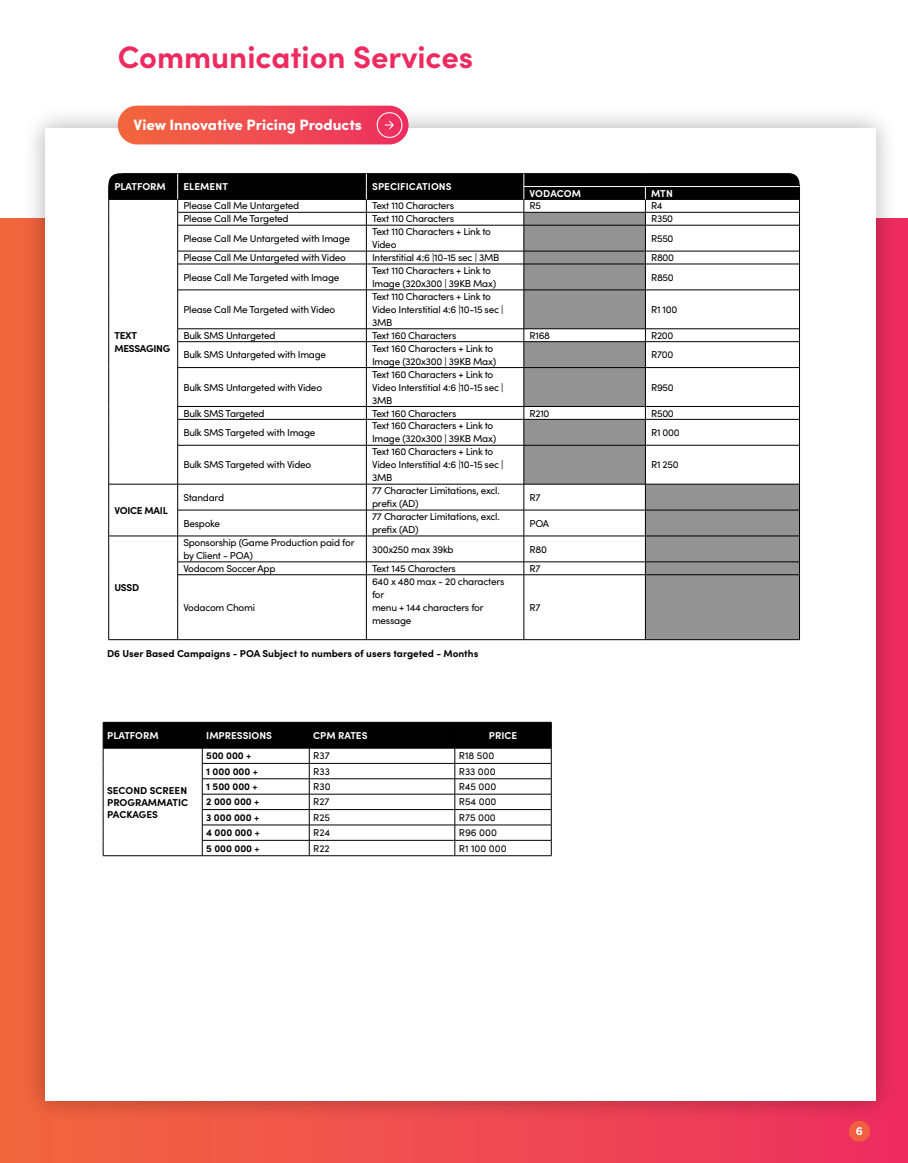
<style>
.page{position:relative;width:908px;height:1163px;background:#fff}
.page>*{position:absolute;margin:0;border:0;box-sizing:border-box;transform-origin:0 0}
.t1{font:700 31px "Sofia Pro";color:#ee2a5f}
.t2{font:900 15px "Sofia Pro";color:#fff}
.t3{font:700 12px "Sofia Pro";color:#fff}
.Paragraph_Style_1{font:10px/13px "Sofia Pro";letter-spacing:-.025em;color:#000}
.Paragraph_Style_1-2{font:700 10px/12px "Sofia Pro";color:#000;text-align:justify}
.Paragraph_Style_1-3{font:700 10px "Sofia Pro";color:#fff}
.Paragraph_Style_1-4{font:700 10px/13px "Sofia Pro";letter-spacing:-.025em;color:#000}
</style>
<div class="page">
<div style="left:0;top:218px;width:907px;height:944px;background:linear-gradient(to right,#f2683e,#ee2f61)"></div>
<div style="left:22px;top:105px;width:875px;height:1017px;background:#000;opacity:.3"></div>
<div style="left:45px;top:128px;width:829px;height:972px;background:#fff"></div>
<div style="left:118px;top:106px;width:290px;height:38px;background:linear-gradient(to right,#f2683e,#ee3061);border-radius:19px"></div>
<svg style="left:376px;top:112px;width:26px;height:26px"></svg>
<hr style="left:108px;top:639px;width:70px;height:1px;background:#000">
<hr style="left:178px;top:639px;width:188px;height:1px;background:#000">
<hr style="left:366px;top:639px;width:157px;height:1px;background:#000">
<hr style="left:523px;top:639px;width:122px;height:1px;background:#000">
<hr style="left:645px;top:639px;width:154px;height:1px;background:#000">
<svg style="left:108px;top:173px;width:692px;height:466px"></svg>
<svg style="left:103px;top:722px;width:449px;height:133px"></svg>
<hr style="left:103px;top:855px;width:99px;height:1px;background:#000">
<hr style="left:202px;top:855px;width:107px;height:1px;background:#000">
<hr style="left:309px;top:855px;width:145px;height:1px;background:#000">
<hr style="left:454px;top:855px;width:97px;height:1px;background:#000">
<hr style="left:103px;top:722px;width:99px;height:1px;background:#000">
<hr style="left:202px;top:722px;width:107px;height:1px;background:#000">
<hr style="left:309px;top:722px;width:145px;height:1px;background:#000">
<hr style="left:454px;top:722px;width:97px;height:1px;background:#000">
<div style="left:848px;top:1120px;width:21px;height:21px;background:#f15e40;border-radius:50%"></div>
<p class="t1" style="left:118px;top:33px;width:357px">Communication Services</p>
<p class="t2" style="left:133px;top:113px;width:230px">View Innovative Pricing Products</p>
<p class="Paragraph_Style_1-3" style="left:114px;top:179px;width:53px">PLATFORM</p>
<p class="Paragraph_Style_1-3" style="left:183px;top:179px;width:46px">ELEMENT</p>
<p class="Paragraph_Style_1-3" style="left:372px;top:179px;width:81px">SPECIFICATIONS</p>
<p class="Paragraph_Style_1-3" style="left:529px;top:185px;width:53px">VODACOM</p>
<p class="Paragraph_Style_1-3" style="left:650px;top:185px;width:23px">MTN</p>
<p class="Paragraph_Style_1-4" style="left:114px;top:328px;width:58px">TEXT<br>MESSAGING</p>
<p class="Paragraph_Style_1-4" style="left:114px;top:503px;width:55px">VOICE MAIL</p>
<p class="Paragraph_Style_1-2" style="left:114px;top:581px;width:26px">USSD</p>
<p class="Paragraph_Style_1" style="left:183px;top:199px;width:117px">Please Call Me Untargeted</p>
<p class="Paragraph_Style_1" style="left:372px;top:199px;width:84px">Text 110 Characters</p>
<p class="Paragraph_Style_1" style="left:529px;top:199px;width:13px">R5</p>
<p class="Paragraph_Style_1" style="left:650px;top:199px;width:13px">R4</p>
<p class="Paragraph_Style_1" style="left:183px;top:212px;width:107px">Please Call Me Targeted</p>
<p class="Paragraph_Style_1" style="left:372px;top:212px;width:84px">Text 110 Characters</p>
<p class="Paragraph_Style_1" style="left:650px;top:212px;width:24px">R350</p>
<p class="Paragraph_Style_1" style="left:183px;top:231px;width:168px">Please Call Me Untargeted with Image</p>
<p class="Paragraph_Style_1" style="left:372px;top:225px;width:120px">Text 110 Characters + Link to<br>Video</p>
<p class="Paragraph_Style_1" style="left:650px;top:231px;width:24px">R550</p>
<p class="Paragraph_Style_1" style="left:183px;top:250px;width:164px">Please Call Me Untargeted with Video</p>
<p class="Paragraph_Style_1" style="left:372px;top:250px;width:129px">Interstitial 4:6 |10-15 sec | 3MB</p>
<p class="Paragraph_Style_1" style="left:650px;top:250px;width:25px">R800</p>
<p class="Paragraph_Style_1" style="left:183px;top:270px;width:157px">Please Call Me Targeted with Image</p>
<p class="Paragraph_Style_1" style="left:372px;top:263px;width:126px">Text 110 Characters + Link to<br>Image (320x300 | 39KB Max)</p>
<p class="Paragraph_Style_1" style="left:650px;top:270px;width:24px">R850</p>
<p class="Paragraph_Style_1" style="left:183px;top:302px;width:153px">Please Call Me Targeted with Video</p>
<p class="Paragraph_Style_1" style="left:372px;top:289px;width:133px">Text 110 Characters + Link to<br>Video Interstitial 4:6 |10-15 sec |<br>3MB</p>
<p class="Paragraph_Style_1" style="left:650px;top:302px;width:28px">R1 100</p>
<p class="Paragraph_Style_1" style="left:183px;top:328px;width:94px">Bulk SMS Untargeted</p>
<p class="Paragraph_Style_1" style="left:372px;top:328px;width:86px">Text 160 Characters</p>
<p class="Paragraph_Style_1" style="left:529px;top:328px;width:22px">R168</p>
<p class="Paragraph_Style_1" style="left:650px;top:328px;width:24px">R200</p>
<p class="Paragraph_Style_1" style="left:183px;top:347px;width:144px">Bulk SMS Untargeted with Image</p>
<p class="Paragraph_Style_1" style="left:372px;top:341px;width:126px">Text 160 Characters + Link to<br>Image (320x300 | 39KB Max)</p>
<p class="Paragraph_Style_1" style="left:650px;top:347px;width:24px">R700</p>
<p class="Paragraph_Style_1" style="left:183px;top:380px;width:140px">Bulk SMS Untargeted with Video</p>
<p class="Paragraph_Style_1" style="left:372px;top:367px;width:133px">Text 160 Characters + Link to<br>Video Interstitial 4:6 |10-15 sec |<br>3MB</p>
<p class="Paragraph_Style_1" style="left:650px;top:380px;width:24px">R950</p>
<p class="Paragraph_Style_1" style="left:183px;top:406px;width:83px">Bulk SMS Targeted</p>
<p class="Paragraph_Style_1" style="left:372px;top:406px;width:86px">Text 160 Characters</p>
<p class="Paragraph_Style_1" style="left:529px;top:406px;width:21px">R210</p>
<p class="Paragraph_Style_1" style="left:650px;top:406px;width:24px">R500</p>
<p class="Paragraph_Style_1" style="left:183px;top:425px;width:134px">Bulk SMS Targeted with Image</p>
<p class="Paragraph_Style_1" style="left:372px;top:419px;width:126px">Text 160 Characters + Link to<br>Image (320x300 | 39KB Max)</p>
<p class="Paragraph_Style_1" style="left:650px;top:425px;width:30px">R1 000</p>
<p class="Paragraph_Style_1" style="left:183px;top:457px;width:129px">Bulk SMS Targeted with Video</p>
<p class="Paragraph_Style_1" style="left:372px;top:444px;width:133px">Text 160 Characters + Link to<br>Video Interstitial 4:6 |10-15 sec |<br>3MB</p>
<p class="Paragraph_Style_1" style="left:650px;top:457px;width:29px">R1 250</p>
<p class="Paragraph_Style_1" style="left:183px;top:490px;width:42px">Standard</p>
<p class="Paragraph_Style_1" style="left:372px;top:483px;width:129px">77 Character Limitations, excl. prefix (AD)</p>
<p class="Paragraph_Style_1" style="left:529px;top:490px;width:13px">R7</p>
<p class="Paragraph_Style_1" style="left:183px;top:516px;width:38px">Bespoke</p>
<p class="Paragraph_Style_1" style="left:372px;top:509px;width:129px">77 Character Limitations, excl. prefix (AD)</p>
<p class="Paragraph_Style_1" style="left:529px;top:516px;width:21px">POA</p>
<p class="Paragraph_Style_1" style="left:183px;top:535px;width:173px">Sponsorship (Game Production paid for by Client - POA)</p>
<p class="Paragraph_Style_1" style="left:372px;top:542px;width:83px">300x250 max 39kb</p>
<p class="Paragraph_Style_1" style="left:529px;top:542px;width:19px">R80</p>
<p class="Paragraph_Style_1" style="left:183px;top:561px;width:94px">Vodacom Soccer App</p>
<p class="Paragraph_Style_1" style="left:372px;top:561px;width:85px">Text 145 Characters</p>
<p class="Paragraph_Style_1" style="left:529px;top:561px;width:13px">R7</p>
<p class="Paragraph_Style_1" style="left:183px;top:600px;width:73px">Vodacom Chomi</p>
<p class="Paragraph_Style_1" style="left:372px;top:574px;width:134px">640 x 480 max - 20 characters for</p>
<p class="Paragraph_Style_1" style="left:372px;top:600px;width:113px">menu + 144 characters for message</p>
<p class="Paragraph_Style_1" style="left:529px;top:600px;width:13px">R7</p>
<p class="Paragraph_Style_1-2" style="left:107px;top:646px;width:372px">D6 User Based Campaigns - POA Subject to numbers of users targeted - Months</p>
<p class="Paragraph_Style_1-3" style="left:107px;top:727px;width:53px">PLATFORM</p>
<p class="Paragraph_Style_1-3" style="left:206px;top:727px;width:67px">IMPRESSIONS</p>
<p class="Paragraph_Style_1-3" style="left:313px;top:727px;width:56px">CPM RATES</p>
<p class="Paragraph_Style_1-3" style="left:488px;top:727px;width:30px">PRICE</p>
<p class="Paragraph_Style_1-2" style="left:107px;top:783px;width:82px">SECOND SCREEN PROGRAMMATIC PACKAGES</p>
<p class="Paragraph_Style_1-2" style="left:206px;top:749px;width:47px">500 000 +</p>
<p class="Paragraph_Style_1" style="left:313px;top:748px;width:18px">R37</p>
<p class="Paragraph_Style_1" style="left:458px;top:748px;width:37px">R18 500</p>
<p class="Paragraph_Style_1-2" style="left:206px;top:764px;width:53px">1 000 000 +</p>
<p class="Paragraph_Style_1" style="left:313px;top:764px;width:18px">R33</p>
<p class="Paragraph_Style_1" style="left:458px;top:764px;width:38px">R33 000</p>
<p class="Paragraph_Style_1-2" style="left:206px;top:779px;width:53px">1 500 000 +</p>
<p class="Paragraph_Style_1" style="left:313px;top:779px;width:19px">R30</p>
<p class="Paragraph_Style_1" style="left:458px;top:779px;width:39px">R45 000</p>
<p class="Paragraph_Style_1-2" style="left:206px;top:795px;width:55px">2 000 000 +</p>
<p class="Paragraph_Style_1" style="left:313px;top:794px;width:18px">R27</p>
<p class="Paragraph_Style_1" style="left:458px;top:794px;width:39px">R54 000</p>
<p class="Paragraph_Style_1-2" style="left:206px;top:810px;width:54px">3 000 000 +</p>
<p class="Paragraph_Style_1" style="left:313px;top:810px;width:18px">R25</p>
<p class="Paragraph_Style_1" style="left:458px;top:810px;width:38px">R75 000</p>
<p class="Paragraph_Style_1-2" style="left:206px;top:825px;width:55px">4 000 000 +</p>
<p class="Paragraph_Style_1" style="left:313px;top:825px;width:19px">R24</p>
<p class="Paragraph_Style_1" style="left:458px;top:825px;width:40px">R96 000</p>
<p class="Paragraph_Style_1-2" style="left:206px;top:841px;width:55px">5 000 000 +</p>
<p class="Paragraph_Style_1" style="left:313px;top:840px;width:18px">R22</p>
<p class="Paragraph_Style_1" style="left:458px;top:840px;width:49px">R1 100 000</p>
<p class="t3" style="left:855px;top:1121px;width:9px">6</p>
</div>
